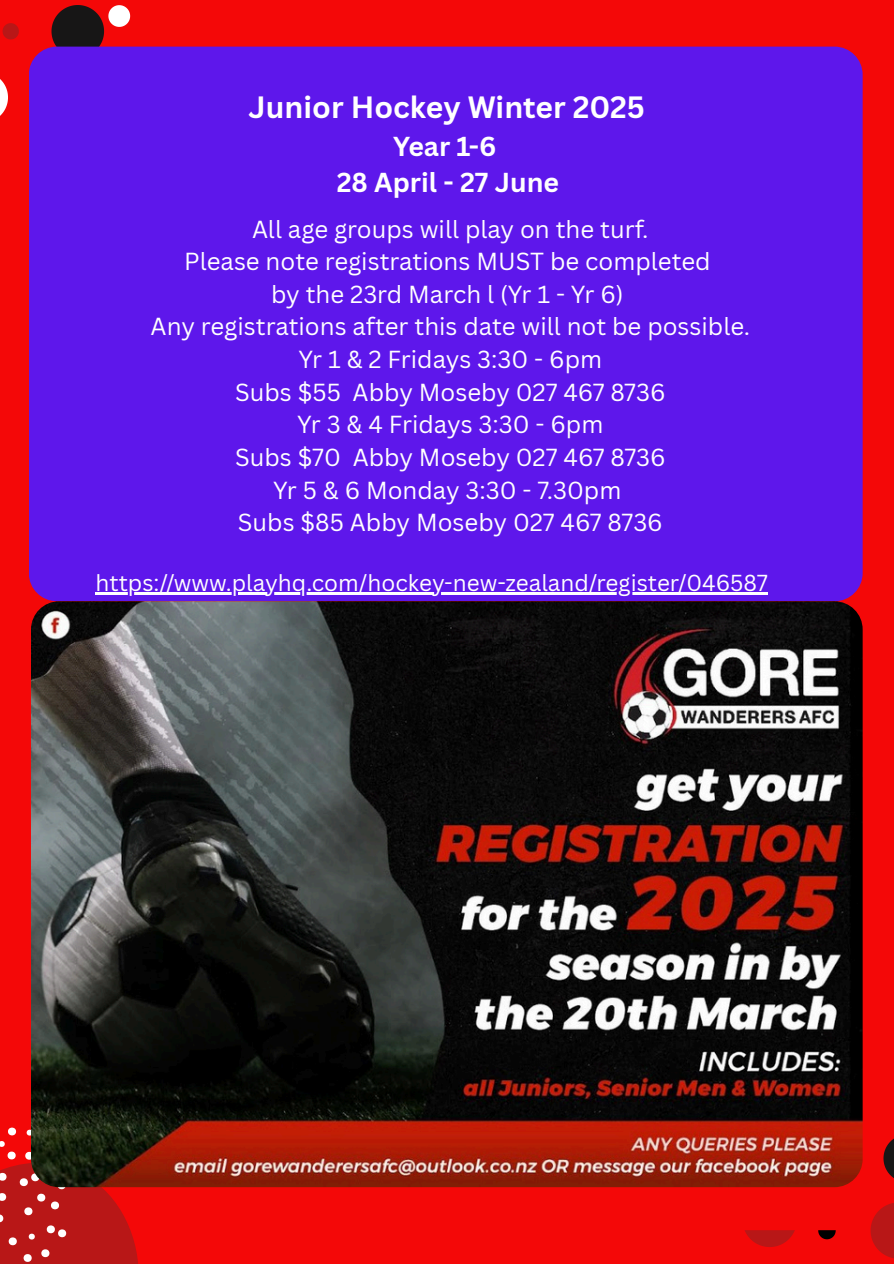
<style>
.page{position:relative;width:894px;height:1264px;background:#fff}
.page>*{position:absolute;margin:0;border:0;box-sizing:border-box;transform-origin:0 0}
.t1{font:700 30px "Canva Sans";color:#fff}
.t2{font:700 26.7px/36.9px "Canva Sans";color:#fff;text-align:center}
.t3{font:24px/32.7px "Canva Sans";color:#fff;text-align:center}
.t4{font:22.5px "Canva Sans";color:#fff}
</style>
<div class="page">
<div style="left:0;top:0;width:893px;height:1263px;background:#f40808"></div>
<svg style="left:744px;top:1230px;width:51px;height:16px"></svg>
<svg style="left:870px;top:1203px;width:23px;height:55px"></svg>
<svg style="left:818px;top:1230px;width:17px;height:9px"></svg>
<svg style="left:883px;top:1139px;width:10px;height:39px"></svg>
<svg style="left:0;top:1127px;width:156px;height:136px"></svg>
<svg style="left:0;top:79px;width:8px;height:37px"></svg>
<svg style="left:3px;top:23px;width:16px;height:16px"></svg>
<svg style="left:51px;top:5px;width:79px;height:43px"></svg>
<img style="left:31px;top:601px;width:831px;height:586px;border-radius:28px">
<div style="left:29px;top:47px;width:833px;height:554px;background:#5e17eb;border-radius:28px"></div>
<hr style="left:96px;top:592px;width:671px;height:2px;background:#fff">
<p class="t1" style="left:248px;top:86px;width:398px">Junior Hockey Winter 2025</p>
<h1 class="t2" style="left:336px;top:127px;width:224px">Year 1-6<br>28 April - 27 June</h1>
<h2 class="t3" style="left:150px;top:212px;width:600px">All age groups will play on the turf.<br>Please note registrations MUST be completed<br>by the 23rd March l (Yr 1 - Yr 6)<br>Any registrations after this date will not be possible.<br>Yr 1 &amp; 2 Fridays 3:30 - 6pm<br>Subs $55 Abby Moseby 027 467 8736<br>Yr 3 &amp; 4 Fridays 3:30 - 6pm<br>Subs $70 Abby Moseby 027 467 8736<br>Yr 5 &amp; 6 Monday 3:30 - 7.30pm<br>Subs $85 Abby Moseby 027 467 8736</h2>
<h3 class="t4" style="left:96px;top:567px;width:673px">https://www.playhq.com/hockey-new-zealand/register/046587</h3>
</div>
